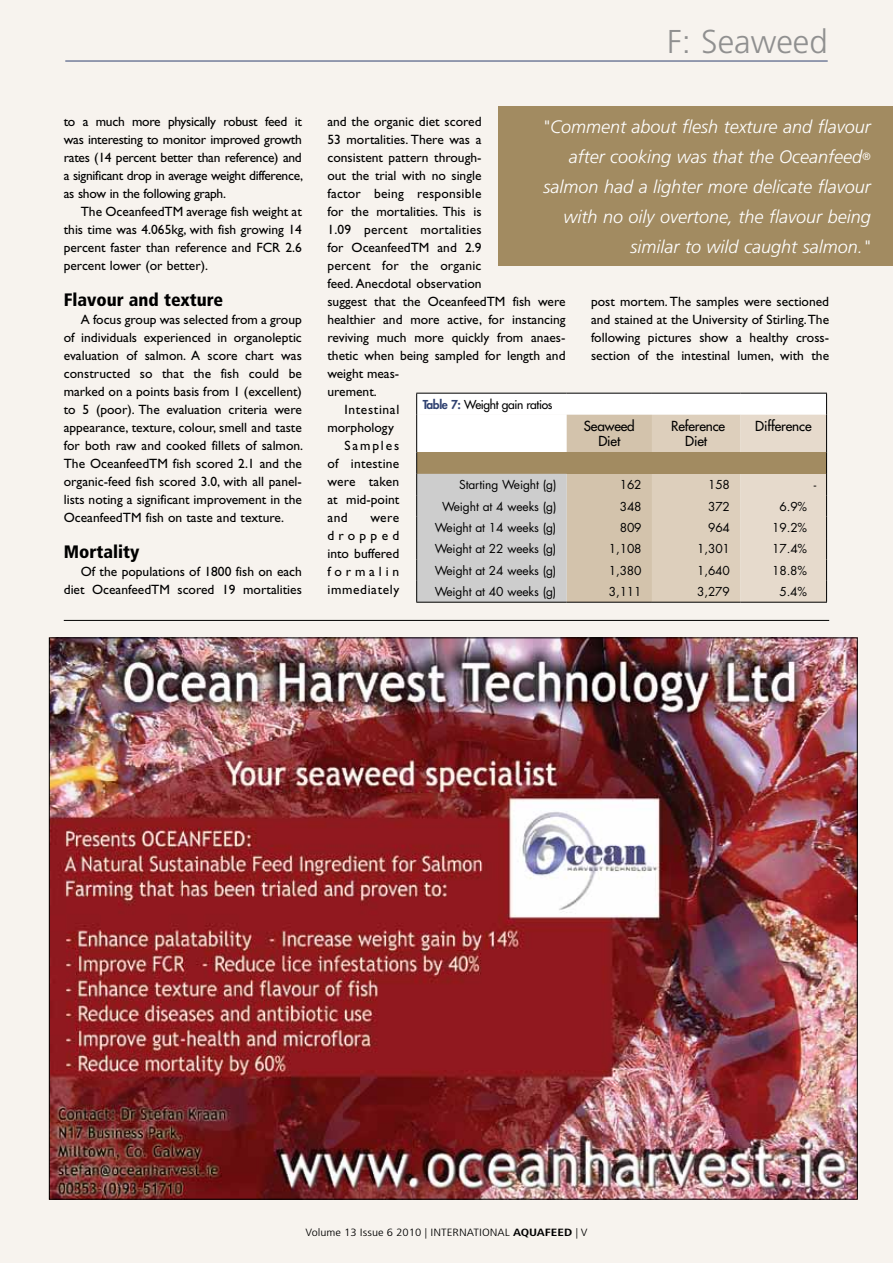
<style>
.page{position:relative;width:893px;height:1263px;background:#f7f3ee}
.page>*{position:absolute;margin:0;border:0;box-sizing:border-box;transform-origin:0 0}
.t1{font:300 33px "Frutiger";color:#909090}
.t2{font:italic 300 18px/30px "Frutiger";color:#fff;text-align:right}
.t3{font:900 condensed 18px "Frutiger";color:#000}
.t4{font:13.5px/18px "Gill Sans";color:#000;text-align:justify}
.t5{font:13.5px "Gill Sans";letter-spacing:.02em;color:#000}
.t6{font:13.5px/15px "Futura";letter-spacing:-.01em;color:#000;text-align:center}
.t7{font:13.5px "Gill Sans";letter-spacing:.045em;color:#000}
.t8{font:13.5px "Gill Sans";letter-spacing:.135em;color:#000}
.t9{font:12px "Futura";letter-spacing:-.01em;color:#000}
.t10{font:12px "Futura";letter-spacing:-.03em;color:#000}
.t11{font:300 condensed 10.5px "Frutiger";color:#000;scale:1.25 1}
.s1{font-weight:800;color:#304271}
.s2{font-weight:700}
</style>
<div class="page">
<svg style="left:416px;top:393px;width:411px;height:209px;background:#d6cdbf"></svg>
<hr style="left:416px;top:602px;width:151px;height:1px;background:#000">
<hr style="left:567px;top:602px;width:85px;height:1px;background:#000">
<hr style="left:652px;top:602px;width:88px;height:1px;background:#000">
<hr style="left:740px;top:602px;width:87px;height:1px;background:#000">
<div style="left:499px;top:106px;width:394px;height:160px;background:#a28b61"></div>
<hr style="left:65px;top:61px;width:763px;height:1px;background:#304271">
<img style="left:51px;top:639px;width:805px;height:558px">
<hr style="left:64px;top:620px;width:765px;height:1px;background:#000">
<h1 class="t1" style="left:667px;top:23px;width:162px">F: Seaweed</h1>
<p class="t4" style="left:64px;top:112px;width:241px">to a much more physically robust feed it was interesting to monitor improved growth rates (14 percent better than reference) and a significant drop in average weight difference, as show in the following graph.</p>
<p class="t4" style="left:64px;top:202px;width:240px;text-indent:17px">The OceanfeedTM average fish weight at this time was 4.065kg, with fish growing 14 percent faster than reference and FCR 2.6 percent lower (or better).</p>
<h2 class="t3" style="left:64px;top:289px;width:161px">Flavour and texture</h2>
<p class="t4" style="left:64px;top:311px;width:241px;text-indent:17px">A focus group was selected from a group of individuals experienced in organoleptic evaluation of salmon. A score chart was constructed so that the fish could be marked on a points basis from 1 (excellent) to 5 (poor). The evaluation criteria were appearance, texture, colour, smell and taste for both raw and cooked fillets of salmon.<br>The OceanfeedTM fish scored 2.1 and the organic-feed fish scored 3.0, with all panel&shy;lists noting a significant improvement in the OceanfeedTM fish on taste and texture.</p>
<h2 class="t3" style="left:64px;top:541px;width:77px">Mortality</h2>
<p class="t4" style="left:64px;top:563px;width:240px;text-align:right">Of the populations of 1800 fish on each diet OceanfeedTM scored 19 mortalities</p>
<p class="t4" style="left:327px;top:113px;width:156px">and the organic diet scored</p>
<p class="t4" style="left:327px;top:131px;width:156px">53 mortalities. There was a</p>
<p class="t4" style="left:327px;top:149px;width:156px">consistent pattern through-</p>
<p class="t4" style="left:327px;top:167px;width:156px">out the trial with no single</p>
<p class="t5" style="left:327px;top:186px;width:156px">factor being responsible</p>
<p class="t4" style="left:327px;top:203px;width:156px">for the mortalities. This is</p>
<p class="t5" style="left:327px;top:222px;width:156px">1.09 percent mortalities</p>
<p class="t4" style="left:327px;top:238px;width:156px">for OceanfeedTM and 2.9</p>
<p class="t4" style="left:327px;top:256px;width:156px">percent for the organic</p>
<p class="t4" style="left:327px;top:274px;width:156px">feed. Anecdotal observation</p>
<p class="t4" style="left:327px;top:292px;width:240px">suggest that the OceanfeedTM fish were</p>
<p class="t4" style="left:327px;top:310px;width:240px">healthier and more active, for instancing</p>
<p class="t4" style="left:327px;top:328px;width:240px">reviving much more quickly from anaes-</p>
<p class="t4" style="left:327px;top:346px;width:240px">thetic when being sampled for length and</p>
<p class="t4" style="left:327px;top:364px;width:73px">weight meas-</p>
<p class="t4" style="left:327px;top:382px;width:51px">urement.</p>
<p class="t7" style="left:344px;top:402px;width:56px">Intestinal</p>
<p class="t4" style="left:327px;top:418px;width:68px">morphology</p>
<p class="t8" style="left:344px;top:438px;width:56px">Samples</p>
<p class="t4" style="left:327px;top:454px;width:73px">of intestine</p>
<p class="t5" style="left:327px;top:474px;width:73px">were taken</p>
<p class="t4" style="left:327px;top:490px;width:73px">at mid-point</p>
<p class="t4" style="left:327px;top:508px;width:22px">and</p>
<h2 class="t2" style="left:542px;top:112px;width:330px">"Comment about flesh texture and flavour after cooking was that the Oceanfeed<sup>® </sup>salmon had a lighter more delicate flavour with no oily overtone, the flavour being similar to wild caught salmon."</h2>
<p class="t4" style="left:591px;top:293px;width:240px">post mortem. The samples were sectioned and stained at the University of Stirling. The following pictures show a healthy cross&shy;section of the intestinal lumen, with the</p>
<p class="t10" style="left:423px;top:396px;width:131px"><span class="s1">Table 7:</span> Weight gain ratios</p>
<p class="t6" style="left:584px;top:419px;width:52px">Seaweed<br>Diet</p>
<p class="t6" style="left:671px;top:419px;width:56px">Reference<br>Diet</p>
<p class="t6" style="left:755px;top:419px;width:58px">Difference</p>
<p class="t9" style="left:459px;top:476px;width:99px">Starting Weight (g)</p>
<p class="t9" style="left:620px;top:476px;width:23px">162</p>
<p class="t9" style="left:708px;top:476px;width:23px">158</p>
<p class="t9" style="left:814px;top:476px;width:4px">-</p>
<p class="t9" style="left:442px;top:498px;width:116px">Weight at 4 weeks (g)</p>
<p class="t9" style="left:620px;top:498px;width:23px">348</p>
<p class="t9" style="left:708px;top:498px;width:23px">372</p>
<p class="t9" style="left:779px;top:498px;width:29px">6.9%</p>
<p class="t9" style="left:435px;top:519px;width:123px">Weight at 14 weeks (g)</p>
<p class="t9" style="left:620px;top:519px;width:23px">809</p>
<p class="t9" style="left:708px;top:519px;width:23px">964</p>
<p class="t9" style="left:772px;top:519px;width:36px">19.2%</p>
<p class="t9" style="left:435px;top:541px;width:123px">Weight at 22 weeks (g)</p>
<p class="t9" style="left:609px;top:541px;width:34px">1,108</p>
<p class="t9" style="left:697px;top:541px;width:34px">1,301</p>
<p class="t9" style="left:772px;top:541px;width:36px">17.4%</p>
<p class="t9" style="left:435px;top:562px;width:123px">Weight at 24 weeks (g)</p>
<p class="t9" style="left:609px;top:562px;width:34px">1,380</p>
<p class="t9" style="left:697px;top:562px;width:34px">1,640</p>
<p class="t9" style="left:772px;top:562px;width:36px">18.8%</p>
<p class="t9" style="left:435px;top:583px;width:123px">Weight at 40 weeks (g)</p>
<p class="t9" style="left:609px;top:583px;width:34px">3,111</p>
<p class="t9" style="left:697px;top:583px;width:34px">3,279</p>
<p class="t9" style="left:779px;top:583px;width:29px">5.4%</p>
<p class="t4" style="left:327px;top:508px;width:73px;text-indent:43px">were dropped into buffered formalin immediately</p>
<p class="t11" style="left:305px;top:1226px;width:227px">VOLUME 13 ISSUE 6 2010 | I NTERNATIONAL <span class="s2">AQUAFEED</span> | V</p>
</div>
